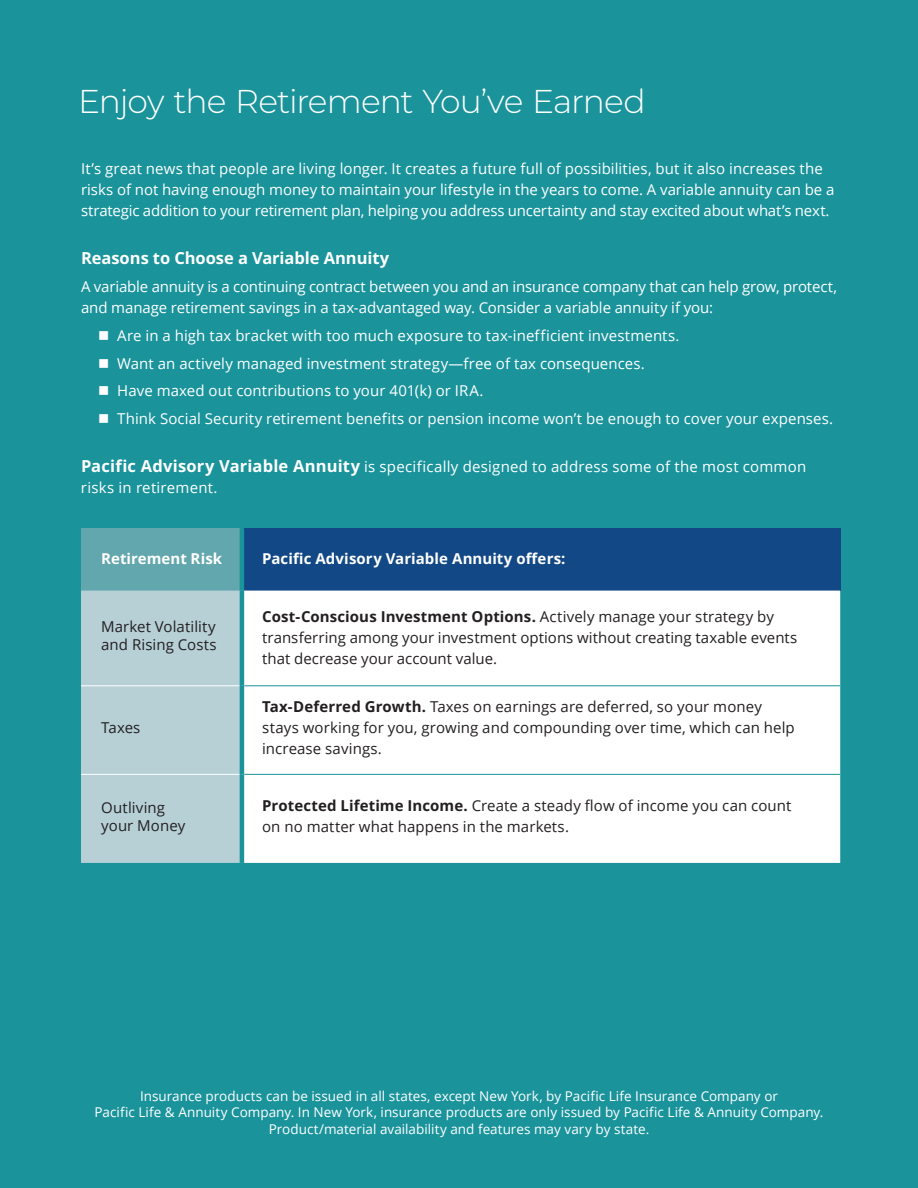
<style>
.page{position:relative;width:918px;height:1188px;background:#1a939b}
.page>*{position:absolute;margin:0;border:0;box-sizing:border-box;transform-origin:0 0}
.t1{font:300 33px "Montserrat";letter-spacing:-.03em;color:#fff}
.t2{font:700 16.5px "Open Sans";letter-spacing:-.005em;color:#fff}
.t3{font:15px/21px "Open Sans";letter-spacing:.005em;color:#fff}
.t4{font:15px/21px "Open Sans";letter-spacing:.005em;color:#231f20}
.t5{font:700 15px "Open Sans";letter-spacing:.005em;color:#fff}
.t6{font:13.5px/16.5px "Open Sans";color:#fff;text-align:center}
.s1{font-weight:700;font-size:16.5px}
.s2{font-weight:700}
</style>
<div class="page">
<div style="left:81px;top:528px;width:161px;height:63px;background:#62a6ae"></div>
<div style="left:242px;top:528px;width:598px;height:63px;background:#124885"></div>
<div style="left:81px;top:591px;width:159px;height:272px;background:#b6d0d6"></div>
<div style="left:244px;top:591px;width:596px;height:272px;background:#fff"></div>
<hr style="left:81px;top:685px;width:159px;height:1px;background:#fff">
<hr style="left:81px;top:774px;width:159px;height:1px;background:#fff">
<hr style="left:240px;top:528px;width:4px;height:63px;background:#1a939b">
<hr style="left:244px;top:685px;width:596px;height:1px;background:#1a939b">
<hr style="left:244px;top:774px;width:596px;height:1px;background:#1a939b">
<h1 class="t1" style="left:78px;top:79px;width:569px">Enjoy the Retirement You’ve Earned</h1>
<p class="t3" style="left:81px;top:158px;width:755px">It’s great news that people are living longer. It creates a future full of possibilities, but it also increases the risks of not having enough money to maintain your lifestyle in the years to come. A variable annuity can be a strategic addition to your retirement plan, helping you address uncertainty and stay excited about what’s next.</p>
<p class="t2" style="left:81px;top:247px;width:310px">Reasons to Choose a Variable Annuity</p>
<p class="t3" style="left:81px;top:276px;width:758px">A variable annuity is a continuing contract between you and an insurance company that can help grow, protect, and manage retirement savings in a tax-advantaged way. Consider a variable annuity if you:</p>
<p class="t3" style="left:98px;top:325px;width:583px">■ Are in a high tax bracket with too much exposure to tax-inefficient investments.</p>
<p class="t3" style="left:98px;top:352px;width:548px">■ Want an actively managed investment strategy—free of tax consequences.</p>
<p class="t3" style="left:98px;top:380px;width:387px">■ Have maxed out contributions to your 401(k) or IRA.</p>
<p class="t3" style="left:98px;top:408px;width:736px">■ Think Social Security retirement benefits or pension income won’t be enough to cover your expenses.</p>
<p class="t3" style="left:81px;top:456px;width:727px"><span class="s1">Pacific Advisory Variable Annuity</span> is specifically designed to address some of the most common risks in retirement.</p>
<p class="t5" style="left:101px;top:548px;width:122px">Retirement Risk</p>
<p class="t5" style="left:262px;top:548px;width:305px">Pacific Advisory Variable Annuity offers:</p>
<p class="t4" style="left:101px;top:617px;width:117px;line-height:18px">Market Volatility and Rising Costs</p>
<p class="t4" style="left:262px;top:606px;width:537px"><span class="s2">Cost-Conscious Investment Options.</span> Actively manage your strategy by transferring among your investment options without creating taxable events that decrease your account value.</p>
<p class="t4" style="left:101px;top:717px;width:41px">Taxes</p>
<p class="t4" style="left:262px;top:696px;width:534px"><span class="s2">Tax-Deferred Growth.</span> Taxes on earnings are deferred, so your money stays working for you, growing and compounding over time, which can help increase savings.</p>
<p class="t4" style="left:101px;top:798px;width:86px;line-height:18px">Outliving your Money</p>
<p class="t4" style="left:262px;top:795px;width:531px"><span class="s2">Protected Lifetime Income.</span> Create a steady flow of income you can count on no matter what happens in the markets.</p>
<p class="t6" style="left:95px;top:1088px;width:730px">Insurance products can be issued in all states, except New York, by Pacific Life Insurance Company or<br>Pacific Life &amp; Annuity Company. In New York, insurance products are only issued by Pacific Life &amp; Annuity Company.<br>Product/material availability and features may vary by state.</p>
</div>
